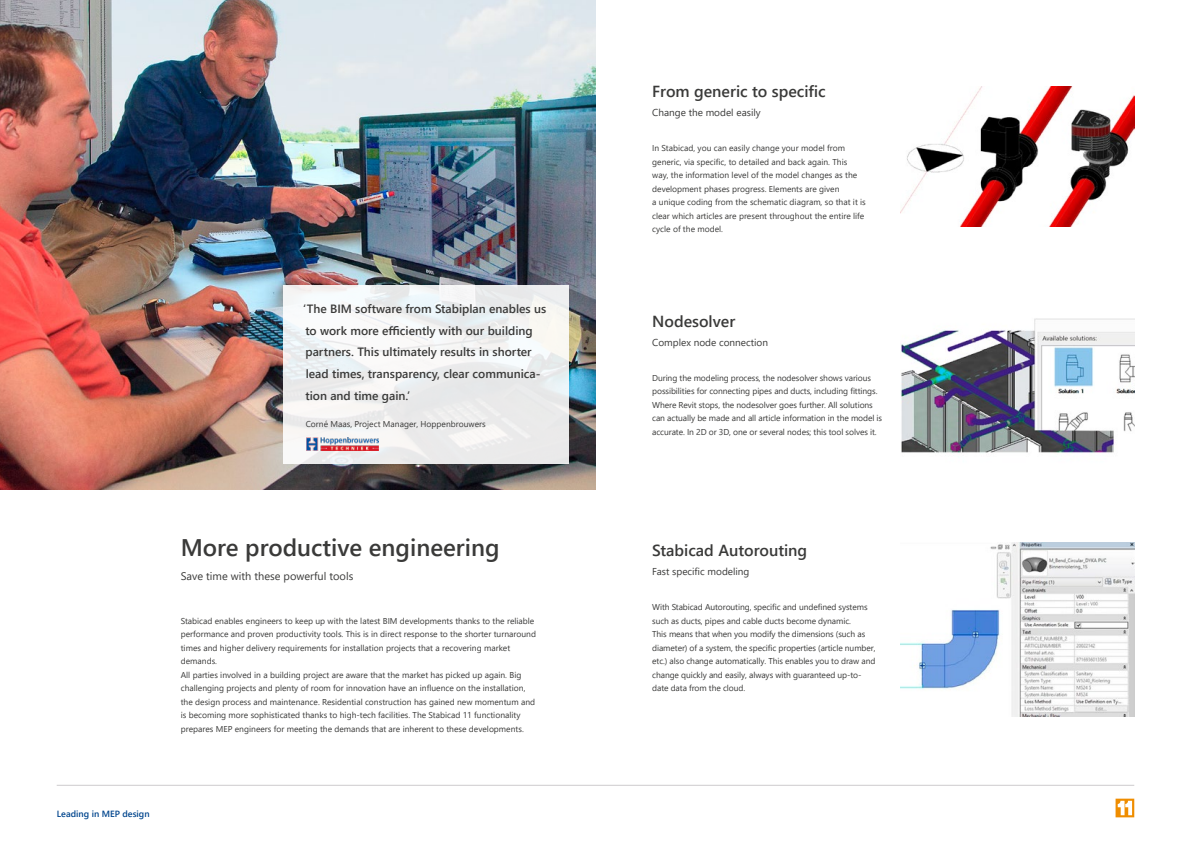
<style>
.page{position:relative;width:1191px;height:842px;background:#fff}
.page>*{position:absolute;margin:0;border:0;box-sizing:border-box;transform-origin:0 0}
.t1{font:600 24px "Segoe UI";color:#3a3a39}
.t2{font:600 16px "Segoe UI";color:#3a3a39}
.t3{font:600 12px/21.6px "Segoe UI";color:#3a3a39}
.t4{font:11px "Segoe UI";color:#3a3a39}
.t5{font:10px "Segoe UI";color:#3a3a39}
.t6{font:600 9px "Segoe UI";color:#00458d}
.t7{font:8.5px/13.5px "Segoe UI";color:#3a3a39}
</style>
<div class="page">
<hr style="left:57px;top:785px;width:1077px;height:1px;background:#cdcbcd">
<svg style="left:1115px;top:799px;width:19px;height:18px"></svg>
<img style="left:0;top:0;width:595px;height:489px">
<img style="left:900px;top:86px;width:234px;height:141px">
<img style="left:900px;top:542px;width:234px;height:175px">
<div style="left:283px;top:285px;width:286px;height:178px;background:linear-gradient(to right,#f3f4f5,#eceded)"></div>
<img style="left:306px;top:438px;width:73px;height:13px">
<img style="left:901px;top:318px;width:233px;height:135px">
<h3 class="t3" style="left:303px;top:297px;width:244px">‘The BIM software from Stabiplan enables us to work more efficiently with our building partners. This ultimately results in shorter lead times, transparency, clear communica&shy;tion and time gain.’</h3>
<p class="t7" style="left:306px;top:416px;width:182px">Corné Maas, Project Manager, Hoppenbrouwers</p>
<p class="t6" style="left:57px;top:805px;width:94px">Leading in MEP design</p>
<h1 class="t1" style="left:181px;top:525px;width:320px">More productive engineering</h1>
<p class="t4" style="left:181px;top:566px;width:174px">Save time with these powerful tools</p>
<p class="t7" style="left:181px;top:613px;width:357px">Stabicad enables engineers to keep up with the latest BIM developments thanks to the reliable performance and proven productivity tools. This is in direct response to the shorter turnaround times and higher delivery requirements for installation projects that a recovering market demands.<br>All parties involved in a building project are aware that the market has picked up again. Big challenging projects and plenty of room for innovation have an influence on the installation, the design process and maintenance. Residential construction has gained new momentum and is becoming more sophisticated thanks to high-tech facilities. The Stabicad 11 functionality prepares MEP engineers for meeting the demands that are inherent to these developments.</p>
<h2 class="t2" style="left:652px;top:76px;width:175px">From generic to specific</h2>
<p class="t5" style="left:652px;top:103px;width:110px">Change the model easily</p>
<p class="t7" style="left:652px;top:141px;width:215px">In Stabicad, you can easily change your model from generic, via specific, to detailed and back again. This way, the information level of the model changes as the development phases progress. Elements are given<br>a unique coding from the schematic diagram, so that it is clear which articles are present throughout the entire life cycle of the model.</p>
<h2 class="t2" style="left:652px;top:306px;width:85px">Nodesolver</h2>
<p class="t5" style="left:652px;top:333px;width:117px">Complex node connection</p>
<p class="t7" style="left:652px;top:370px;width:231px">During the modeling process, the nodesolver shows various possibilities for connecting pipes and ducts, including fittings.<br>Where Revit stops, the nodesolver goes further. All solutions can actually be made and all article information in the model is accurate. In 2D or 3D, one or several nodes; this tool solves it.</p>
<h2 class="t2" style="left:652px;top:535px;width:157px">Stabicad Autorouting</h2>
<p class="t5" style="left:652px;top:562px;width:99px">Fast specific modeling</p>
<p class="t7" style="left:652px;top:600px;width:225px">With Stabicad Autorouting, specific and undefined systems such as ducts, pipes and cable ducts become dynamic.<br>This means that when you modify the dimensions (such as diameter) of a system, the specific properties (article number, etc.) also change automatically. This enables you to draw and change quickly and easily, always with guaranteed up-to&shy;date data from the cloud.</p>
</div>
